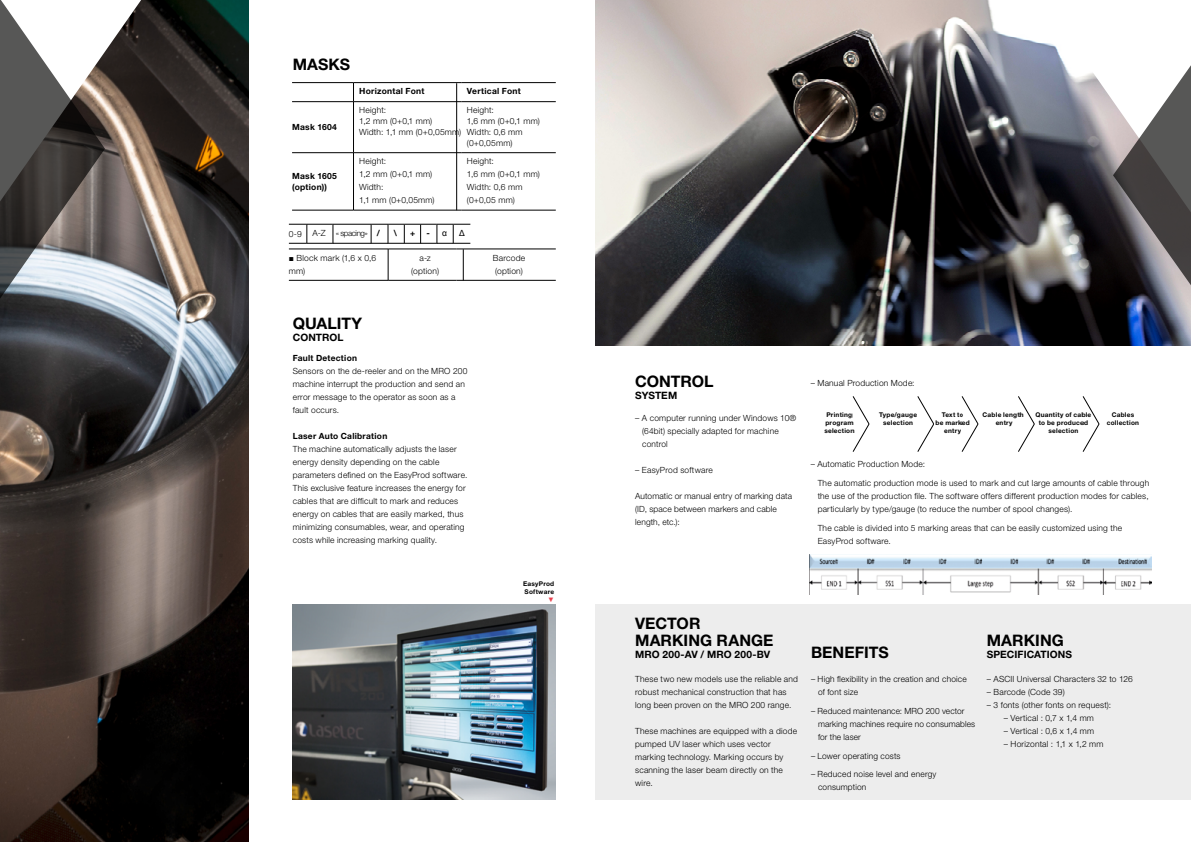
<style>
.page{position:relative;width:1191px;height:842px;background:#fff}
.page>*{position:absolute;margin:0;border:0;box-sizing:border-box;transform-origin:0 0}
.t1{font:700 15.9px/17px "Helvetica Neue LT Std";color:#000}
.t2{font:700 10.2px "Helvetica Neue LT Std";letter-spacing:.005em;color:#000}
.t3{font:300 8.5px/13px "Helvetica Neue LT Std";letter-spacing:.025em;color:#000}
.t4{font:700 8.5px/11px "Helvetica Neue LT Std";letter-spacing:.03em;color:#000}
.t5{font:8.5px "Arial";color:#000}
.t6{font:300 8px "Helvetica Neue LT Std";letter-spacing:-.045em;color:#000}
.t7{font:700 6.5px/8px "Helvetica Neue LT Std";letter-spacing:.035em;color:#000;text-align:center}
.t8{font:700 6.5px "Arial";color:#e8414e}
.s1{font-size:8.5px}
.s2{font-weight:700;font-size:8.5px}
.s3{font-family:"Arial";font-weight:400}
</style>
<div class="page">
<img style="left:595px;top:0;width:447px;height:346px">
<img style="left:0;top:0;width:248px;height:842px">
<svg style="left:1042px;top:43px;width:149px;height:303px"></svg>
<svg style="left:105px;top:0;width:36px;height:201px;background:#7d7169"></svg>
<svg style="left:0;top:0;width:105px;height:436px;background:#6a6969"></svg>
<hr style="left:456px;top:83px;width:1px;height:127px;background:#000">
<div style="left:595px;top:604px;width:596px;height:195px;background:#ededed"></div>
<hr style="left:292px;top:82px;width:61px;height:1px;background:#000">
<hr style="left:353px;top:82px;width:108px;height:1px;background:#000">
<hr style="left:461px;top:82px;width:95px;height:1px;background:#000">
<hr style="left:292px;top:101px;width:61px;height:1px;background:#000">
<hr style="left:353px;top:101px;width:108px;height:1px;background:#000">
<hr style="left:461px;top:101px;width:95px;height:1px;background:#000">
<hr style="left:292px;top:210px;width:61px;height:1px;background:#000">
<hr style="left:353px;top:210px;width:108px;height:1px;background:#000">
<hr style="left:461px;top:210px;width:95px;height:1px;background:#000">
<svg style="left:353px;top:83px;width:1px;height:19px"></svg>
<hr style="left:353px;top:102px;width:1px;height:51px;background:#000">
<hr style="left:353px;top:153px;width:1px;height:57px;background:#000">
<hr style="left:292px;top:153px;width:61px;height:1px;background:#000">
<hr style="left:353px;top:153px;width:108px;height:1px;background:#000">
<hr style="left:461px;top:153px;width:95px;height:1px;background:#000">
<hr style="left:463px;top:249px;width:1px;height:31px;background:#000">
<hr style="left:333px;top:224px;width:38px;height:1px;background:#000">
<hr style="left:333px;top:243px;width:38px;height:1px;background:#000">
<hr style="left:289px;top:249px;width:99px;height:1px;background:#000">
<hr style="left:388px;top:249px;width:68px;height:1px;background:#000">
<hr style="left:456px;top:249px;width:100px;height:1px;background:#000">
<hr style="left:289px;top:280px;width:99px;height:1px;background:#000">
<hr style="left:388px;top:280px;width:68px;height:1px;background:#000">
<hr style="left:456px;top:280px;width:100px;height:1px;background:#000">
<hr style="left:388px;top:249px;width:1px;height:31px;background:#000">
<svg style="left:289px;top:224px;width:45px;height:20px"></svg>
<svg style="left:371px;top:224px;width:99px;height:20px"></svg>
<img style="left:292px;top:604px;width:264px;height:195px">
<svg style="left:853px;top:396px;width:16px;height:56px"></svg>
<svg style="left:917px;top:396px;width:17px;height:56px"></svg>
<svg style="left:962px;top:396px;width:16px;height:56px"></svg>
<svg style="left:1018px;top:396px;width:16px;height:56px"></svg>
<svg style="left:1083px;top:396px;width:16px;height:56px"></svg>
<img style="left:809px;top:555px;width:342px;height:39px">
<h1 class="t1" style="left:293px;top:55px;width:59px">MASKS</h1>
<p class="t4" style="left:292px;top:121px;width:46px">Mask 1604</p>
<p class="t4" style="left:359px;top:86px;width:67px">Horizontal Font</p>
<p class="t4" style="left:467px;top:86px;width:55px">Vertical Font</p>
<p class="t3" style="left:359px;top:105px;width:104px;line-height:11px">Height:<br>1,2 mm (0+0,1 mm)<br>Width: 1,1 mm (0+0,05mm)</p>
<p class="t3" style="left:467px;top:105px;width:74px;line-height:11px">Height:<br>1,6 mm (0+0,1 mm)<br>Width: 0,6 mm (0+0,05mm)</p>
<p class="t3" style="left:359px;top:155px;width:77px">Height:<br>1,2 mm (0+0,1 mm)<br>Width:<br>1,1 mm (0+0,05mm)</p>
<p class="t3" style="left:467px;top:155px;width:74px">Height:<br>1,6 mm (0+0,1 mm)<br>Width: 0,6 mm (0+0,05 mm)</p>
<p class="t6" style="left:289px;top:228px;width:93px"><span class="s1">0-9 A-Z</span> « spacing» <span class="s2">/</span></p>
<p class="t4" style="left:394px;top:227px;width:5px">\</p>
<p class="t4" style="left:410px;top:227px;width:7px">+</p>
<p class="t4" style="left:426px;top:227px;width:22px">- <span class="s3">α</span></p>
<p class="t5" style="left:459px;top:228px;width:7px">Δ</p>
<p class="t3" style="left:289px;top:251px;width:89px"><span class="s3">■</span> Block mark (1,6 x 0,6 mm)</p>
<p class="t3" style="left:411px;top:251px;width:29px;text-align:center">a-z (option)</p>
<p class="t3" style="left:493px;top:251px;width:34px">Barcode (option)</p>
<p class="t4" style="left:292px;top:170px;width:46px">Mask 1605 (option))</p>
<h1 class="t1" style="left:293px;top:314px;width:71px">QUALITY</h1>
<p class="t2" style="left:293px;top:331px;width:52px">CONTROL</p>
<p class="t4" style="left:293px;top:352px;width:66px">Fault Detection</p>
<p class="t3" style="left:293px;top:364px;width:176px">Sensors on the de-reeler and on the MRO 200 machine interrupt the production and send an error message to the operator as soon as a fault occurs.</p>
<p class="t4" style="left:293px;top:430px;width:96px">Laser Auto Calibration</p>
<p class="t3" style="left:293px;top:442px;width:176px">The machine automatically adjusts the laser energy density depending on the cable parameters defined on the EasyProd software.<br>This exclusive feature increases the energy for cables that are difficult to mark and reduces energy on cables that are easily marked, thus minimizing consumables, wear, and operating costs while increasing marking quality.</p>
<p class="t7" style="left:523px;top:579px;width:33px;text-align:left">EasyProd<br>Software</p>
<p class="t8" style="left:548px;top:595px;width:8px">▼</p>
<h1 class="t1" style="left:635px;top:372px;width:80px">CONTROL</h1>
<p class="t2" style="left:635px;top:389px;width:44px">SYSTEM</p>
<p class="t3" style="left:642px;top:411px;width:156px;text-indent:-7px">– A computer running under Windows 10® (64bit) specially adapted for machine control</p>
<p class="t3" style="left:635px;top:463px;width:79px">– EasyProd software</p>
<p class="t3" style="left:635px;top:489px;width:158px">Automatic or manual entry of marking data (ID, space between markers and cable length, etc.):</p>
<p class="t3" style="left:810px;top:377px;width:105px">– Manual Production Mode:</p>
<p class="t7" style="left:824px;top:410px;width:31px">Printing program selection</p>
<p class="t7" style="left:879px;top:410px;width:39px">Type/gauge selection</p>
<p class="t7" style="left:935px;top:410px;width:36px">Text to<br>be marked entry</p>
<p class="t7" style="left:982px;top:410px;width:43px">Cable length entry</p>
<p class="t7" style="left:1035px;top:410px;width:57px">Quantity of cable to be produced selection</p>
<p class="t7" style="left:1106px;top:410px;width:34px">Cables collection</p>
<p class="t3" style="left:817px;top:455px;width:333px;line-height:18.7px;text-indent:-7px">– Automatic Production Mode:<br>The automatic production mode is used to mark and cut large amounts of cable through</p>
<p class="t3" style="left:817px;top:489px;width:332px">the use of the production file. The software offers different production modes for cables, particularly by type/gauge (to reduce the number of spool changes).</p>
<p class="t3" style="left:817px;top:521px;width:306px">The cable is divided into 5 marking areas that can be easily customized using the<br>EasyProd software.</p>
<h1 class="t1" style="left:635px;top:614px;width:140px">VECTOR<br>MARKING RANGE</h1>
<p class="t2" style="left:635px;top:648px;width:137px">MRO 200-AV / MRO 200-BV</p>
<p class="t3" style="left:635px;top:672px;width:164px">These two new models use the reliable and robust mechanical construction that has long been proven on the MRO 200 range.</p>
<p class="t3" style="left:635px;top:724px;width:163px">These machines are equipped with a diode pumped UV laser which uses vector marking technology. Marking occurs by scanning the laser beam directly on the wire.</p>
<h1 class="t1" style="left:986px;top:631px;width:78px">MARKING</h1>
<h1 class="t1" style="left:811px;top:643px;width:79px">BENEFITS</h1>
<p class="t2" style="left:986px;top:648px;width:87px">SPECIFICATIONS</p>
<p class="t3" style="left:818px;top:672px;width:150px;text-indent:-7px">– High flexibility in the creation and choice of font size</p>
<p class="t3" style="left:818px;top:704px;width:159px;text-indent:-7px">– Reduced maintenance: MRO 200 vector marking machines require no consumables for the laser</p>
<p class="t3" style="left:811px;top:749px;width:91px">– Lower operating costs</p>
<p class="t3" style="left:818px;top:767px;width:120px;text-indent:-7px">– Reduced noise level and energy consumption</p>
<p class="t3" style="left:986px;top:672px;width:147px">– ASCII Universal Characters 32 to 126</p>
<p class="t3" style="left:986px;top:685px;width:79px">– Barcode (Code 39)</p>
<p class="t3" style="left:986px;top:698px;width:126px">– 3 fonts (other fonts on request):</p>
<p class="t3" style="left:1003px;top:711px;width:92px">– Vertical : 0,7 x 1,4 mm</p>
<p class="t3" style="left:1003px;top:724px;width:92px">– Vertical : 0,6 x 1,4 mm</p>
<p class="t3" style="left:1003px;top:737px;width:101px">– Horizontal : 1,1 x 1,2 mm</p>
</div>
